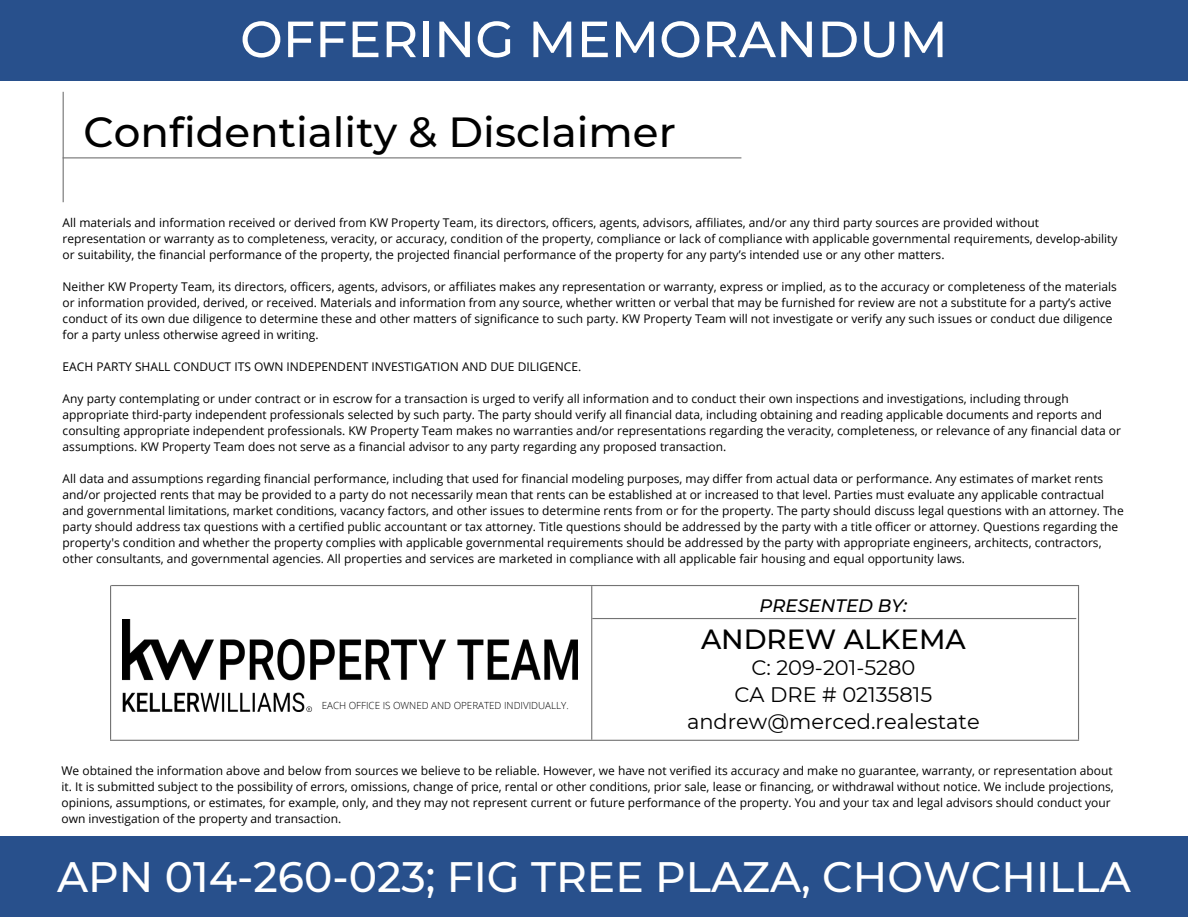
<style>
.page{position:relative;width:1188px;height:918px;background:#fff}
.page>*{position:absolute;margin:0;border:0;box-sizing:border-box;transform-origin:0 0}
.t1{font:500 50.85px "Montserrat";color:#fff}
.t2{font:500 42.45px "Montserrat";color:#fff}
.t3{font:500 42px "Montserrat";color:#000}
.t4{font:500 27.75px "Montserrat";color:#000}
.t5{font:21px/27px "Montserrat";color:#000;text-align:center}
.t6{font:italic 500 18px "Montserrat";color:#000}
.t7{font:12px/16px "Open Sans";color:#000}
.t8{font:300 9.75px "Open Sans";color:#000}
</style>
<div class="page">
<div style="left:0;top:836px;width:1188px;height:80px;background:#28508c"></div>
<div style="left:0;top:0;width:1188px;height:81px;background:#28508c"></div>
<hr style="left:592px;top:618px;width:484px;height:1px;background:#737373">
<hr style="left:591px;top:586px;width:1px;height:154px;background:#737373">
<hr style="left:63px;top:157px;width:678px;height:1px;background:#737373">
<hr style="left:63px;top:92px;width:1px;height:110px;background:#737373">
<img style="left:123px;top:619px;width:455px;height:92px">
<hr style="left:111px;top:585px;width:968px;height:1px;background:#737373">
<hr style="left:110px;top:740px;width:969px;height:1px;background:#737373">
<hr style="left:1078px;top:586px;width:1px;height:154px;background:#737373">
<hr style="left:110px;top:586px;width:1px;height:154px;background:#737373">
<p class="t1" style="left:240px;top:8px;width:709px">OFFERING MEMORANDUM</p>
<p class="t3" style="left:84px;top:106px;width:594px">Confidentiality &amp; Disclaimer</p>
<h1 class="t7" style="left:63px;top:214px;width:1056px">All materials and information received or derived from KW Property Team, its directors, officers, agents, advisors, affiliates, and/or any third party sources are provided without representation or warranty as to completeness, veracity, or accuracy, condition of the property, compliance or lack of compliance with applicable governmental requirements, develop-ability or suitability, the financial performance of the property, the projected financial performance of the property for any party’s intended use or any other matters.</h1>
<p class="t7" style="left:63px;top:278px;width:1056px">Neither KW Property Team, its directors, officers, agents, advisors, or affiliates makes any representation or warranty, express or implied, as to the accuracy or completeness of the materials or information provided, derived, or received. Materials and information from any source, whether written or verbal that may be furnished for review are not a substitute for a party’s active conduct of its own due diligence to determine these and other matters of significance to such party. KW Property Team will not investigate or verify any such issues or conduct due diligence for a party unless otherwise agreed in writing.</p>
<h3 class="t7" style="left:63px;top:358px;width:520px">EACH PARTY SHALL CONDUCT ITS OWN INDEPENDENT INVESTIGATION AND DUE DILIGENCE.</h3>
<p class="t7" style="left:63px;top:390px;width:1060px">Any party contemplating or under contract or in escrow for a transaction is urged to verify all information and to conduct their own inspections and investigations, including through appropriate third-party independent professionals selected by such party. The party should verify all financial data, including obtaining and reading applicable documents and reports and consulting appropriate independent professionals. KW Property Team makes no warranties and/or representations regarding the veracity, completeness, or relevance of any financial data or assumptions. KW Property Team does not serve as a financial advisor to any party regarding any proposed transaction.</p>
<p class="t7" style="left:63px;top:470px;width:1063px">All data and assumptions regarding financial performance, including that used for financial modeling purposes, may differ from actual data or performance. Any estimates of market rents and/or projected rents that may be provided to a party do not necessarily mean that rents can be established at or increased to that level. Parties must evaluate any applicable contractual and governmental limitations, market conditions, vacancy factors, and other issues to determine rents from or for the property. The party should discuss legal questions with an attorney. The party should address tax questions with a certified public accountant or tax attorney. Title questions should be addressed by the party with a title officer or attorney. Questions regarding the property's condition and whether the property complies with applicable governmental requirements should be addressed by the party with appropriate engineers, architects, contractors, other consultants, and governmental agencies. All properties and services are marketed in compliance with all applicable fair housing and equal opportunity laws.</p>
<p class="t8" style="left:322px;top:699px;width:248px">EACH OFFICE IS OWNED AND OPERATED INDIVIDUALLY.</p>
<p class="t6" style="left:760px;top:594px;width:149px">PRESENTED BY:</p>
<p class="t4" style="left:701px;top:622px;width:266px">ANDREW ALKEMA</p>
<p class="t5" style="left:687px;top:654px;width:294px">C: 209-201-5280<br>CA DRE # 02135815 andrew@merced.realestate</p>
<p class="t7" style="left:62px;top:762px;width:1054px">We obtained the information above and below from sources we believe to be reliable. However, we have not verified its accuracy and make no guarantee, warranty, or representation about it. It is submitted subject to the possibility of errors, omissions, change of price, rental or other conditions, prior sale, lease or financing, or withdrawal without notice. We include projections, opinions, assumptions, or estimates, for example, only, and they may not represent current or future performance of the property. You and your tax and legal advisors should conduct your own investigation of the property and transaction.</p>
<p class="t2" style="left:57px;top:851px;width:1075px">APN 014-260-023; FIG TREE PLAZA, CHOWCHILLA</p>
</div>
